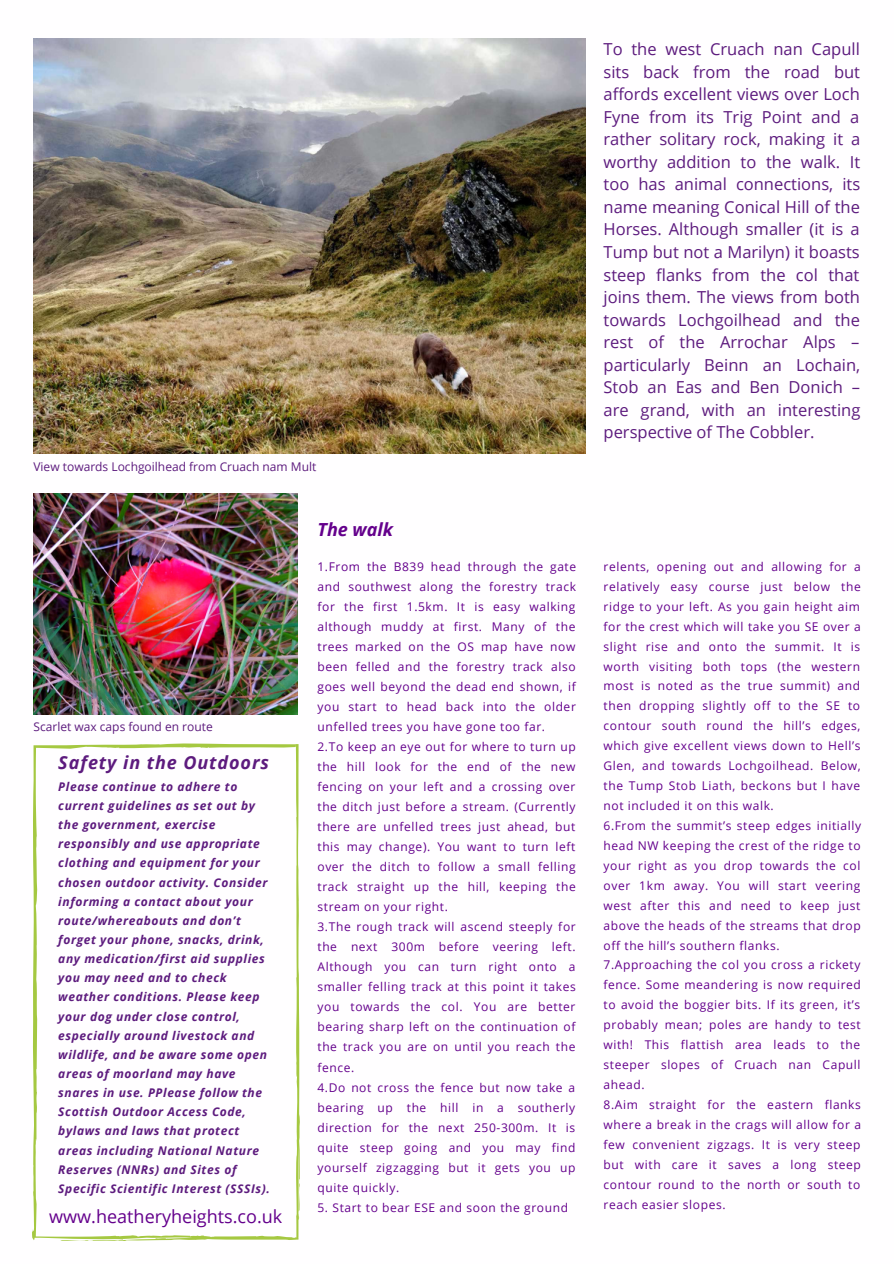
<style>
.page{position:relative;width:894px;height:1264px;background:#fff}
.page>*{position:absolute;margin:0;border:0;box-sizing:border-box;transform-origin:0 0}
.t1{font:18px "Open Sans";color:#64008c}
.t2{font:italic 700 18px "Open Sans";letter-spacing:.05em;color:#5d1b7e}
.t3{font:italic 700 18px "Open Sans";color:#64008c}
.t4{font:16.5px/22.5px "Open Sans";color:#5d1b7e;text-align:justify}
.t5{font:12px/20px "Open Sans";letter-spacing:.05em;color:#64008c;text-align:justify}
.t6{font:italic 700 12px/19.2px "Open Sans";letter-spacing:.05em;color:#5d1b7e}
.t7{font:12px "Open Sans";color:#5d1b7e}
</style>
<div class="page">
<img style="left:33px;top:493px;width:265px;height:221px">
<svg style="left:32px;top:743px;width:268px;height:498px"></svg>
<img style="left:33px;top:39px;width:552px;height:414px">
<p class="t7" style="left:33px;top:457px;width:284px">View towards Lochgoilhead from Cruach nam Mult</p>
<p class="t7" style="left:33px;top:718px;width:181px">Scarlet wax caps found en route</p>
<p class="t2" style="left:58px;top:750px;width:212px">Safety in the Outdoors</p>
<p class="t6" style="left:58px;top:776px;width:213px">Please continue to adhere to current guidelines as set out by the government, exercise responsibly and use appropriate clothing and equipment for your chosen outdoor activity. Consider informing a contact about your route/whereabouts and don’t forget your phone, snacks, drink, any medication/first aid supplies you may need and to check weather conditions. Please keep your dog under close control, especially around livestock and wildlife, and be aware some open areas of moorland may have snares in use. PPlease follow the<br>Scottish Outdoor Access Code, bylaws and laws that protect areas including National Nature<br>Reserves (NNRs) and Sites of<br>Specific Scientific Interest (SSSIs).</p>
<p class="t1" style="left:49px;top:1203px;width:234px">www.heatheryheights.co.uk</p>
<p class="t3" style="left:317px;top:516px;width:77px">The walk</p>
<p class="t5" style="left:317px;top:556px;width:260px">1.From the B839 head through the gate and southwest along the forestry track for the first 1.5km. It is easy walking although muddy at first. Many of the trees marked on the OS map have now been felled and the forestry track also goes well beyond the dead end shown, if you start to head back into the older unfelled trees you have gone too far.</p>
<p class="t5" style="left:317px;top:736px;width:260px">2.To keep an eye out for where to turn up the hill look for the end of the new fencing on your left and a crossing over the ditch just before a stream. (Currently there are unfelled trees just ahead, but this may change). You want to turn left over the ditch to follow a small felling track straight up the hill, keeping the stream on your right.</p>
<p class="t5" style="left:317px;top:916px;width:260px">3.The rough track will ascend steeply for the next 300m before veering left.<br>Although you can turn right onto a smaller felling track at this point it takes you towards the col. You are better bearing sharp left on the continuation of the track you are on until you reach the fence.</p>
<p class="t5" style="left:317px;top:1076px;width:259px">4.Do not cross the fence but now take a bearing up the hill in a southerly direction for the next 250-300m. It is quite steep going and you may find yourself zigzagging but it gets you up quite quickly.</p>
<p class="t5" style="left:317px;top:1196px;width:252px">5. Start to bear ESE and soon the ground</p>
<p class="t4" style="left:603px;top:38px;width:258px">To the west Cruach nan Capull sits back from the road but affords excellent views over Loch Fyne from its Trig Point and a rather solitary rock, making it a worthy addition to the walk. It too has animal connections, its name meaning Conical Hill of the Horses. Although smaller (it is a Tump but not a Marilyn) it boasts steep flanks from the col that joins them. The views from both towards Lochgoilhead and the rest of the Arrochar Alps – particularly Beinn an Lochain, Stob an Eas and Ben Donich – are grand, with an interesting perspective of The Cobbler.</p>
<p class="t5" style="left:603px;top:556px;width:259px">relents, opening out and allowing for a relatively easy course just below the ridge to your left. As you gain height aim for the crest which will take you SE over a slight rise and onto the summit. It is worth visiting both tops (the western most is noted as the true summit) and then dropping slightly off to the SE to contour south round the hill’s edges, which give excellent views down to Hell’s Glen, and towards Lochgoilhead. Below, the Tump Stob Liath, beckons but I have not included it on this walk.</p>
<p class="t5" style="left:603px;top:815px;width:259px">6.From the summit’s steep edges initially head NW keeping the crest of the ridge to your right as you drop towards the col over 1km away. You will start veering west after this and need to keep just above the heads of the streams that drop off the hill’s southern flanks.</p>
<p class="t5" style="left:603px;top:954px;width:259px">7.Approaching the col you cross a rickety fence. Some meandering is now required to avoid the boggier bits. If its green, it’s probably mean; poles are handy to test with! This flattish area leads to the steeper slopes of Cruach nan Capull ahead.</p>
<p class="t5" style="left:603px;top:1094px;width:259px">8.Aim straight for the eastern flanks where a break in the crags will allow for a few convenient zigzags. It is very steep but with care it saves a long steep contour round to the north or south to reach easier slopes.</p>
</div>
